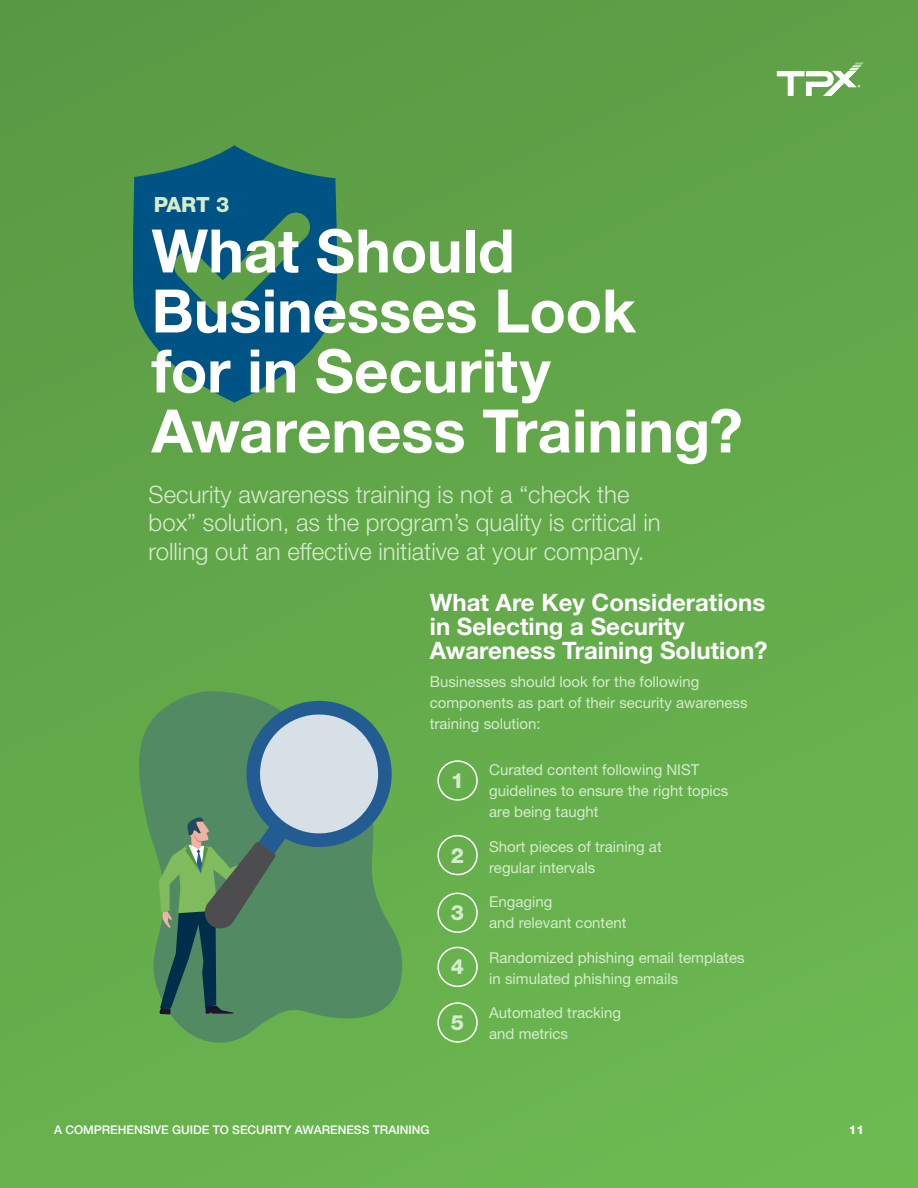
<style>
.page{position:relative;width:918px;height:1188px;background:#fff}
.page>*{position:absolute;margin:0;border:0;box-sizing:border-box;transform-origin:0 0}
.t1{font:700 60px/60px "Helvetica Neue LT Std";color:#fff}
.t2{font:300 24px/28.8px "Helvetica Neue LT Std";color:#d4eccc}
.t3{font:700 24px/24px "Helvetica Neue LT Std";color:#fff}
.t4{font:800 21px "Helvetica Neue LT Std";color:#d4eccc}
.t5{font:15px/21px "Helvetica Neue LT Std";color:#d4eccc}
.t6{font:500 12px "Helvetica Neue LT Std";color:#fff}
.t7{font:800 12px "Helvetica Neue LT Std";color:#fff}
</style>
<div class="page">
<div style="left:0;top:0;width:918px;height:1188px;background:linear-gradient(to right,#60a448,#66af4d)"></div>
<svg style="left:132px;top:145px;width:206px;height:258px;background:#1e6b70"></svg>
<div style="left:437px;top:760px;width:41px;height:41px;border:2px solid #fff;border-radius:50%"></div>
<div style="left:437px;top:835px;width:41px;height:40px;border:2px solid #fff;border-radius:50%"></div>
<div style="left:437px;top:947px;width:41px;height:40px;border:2px solid #fff;border-radius:50%"></div>
<div style="left:437px;top:1002px;width:41px;height:41px;border:2px solid #fff;border-radius:50%"></div>
<div style="left:437px;top:893px;width:41px;height:40px;border:2px solid #fff;border-radius:50%"></div>
<svg style="left:139px;top:691px;width:263px;height:352px;background:#60a552"></svg>
<svg style="left:159px;top:691px;width:233px;height:324px;background:#629276"></svg>
<svg style="left:755px;top:28px;width:128px;height:85px;background:#6daa57"></svg>
<h3 class="t4" style="left:154px;top:192px;width:77px">PART 3</h3>
<h1 class="t1" style="left:152px;top:220px;width:593px">What Should<br>Businesses Look<br>for in Security<br>Awareness Training?</h1>
<h2 class="t2" style="left:149px;top:479px;width:514px">Security awareness training is not a “check the box” solution, as the program’s quality is critical in rolling out an effective initiative at your company.</h2>
<h2 class="t3" style="left:430px;top:590px;width:339px">What Are Key Considerations in Selecting a Security<br>Awareness Training Solution?</h2>
<p class="t5" style="left:430px;top:671px;width:319px">Businesses should look for the following components as part of their security awareness training solution:</p>
<h3 class="t4" style="left:451px;top:768px;width:15px">1</h3>
<h3 class="t4" style="left:451px;top:843px;width:15px">2</h3>
<h3 class="t4" style="left:451px;top:900px;width:15px">3</h3>
<h3 class="t4" style="left:451px;top:954px;width:15px">4</h3>
<h3 class="t4" style="left:451px;top:1010px;width:15px">5</h3>
<p class="t5" style="left:489px;top:759px;width:241px">Curated content following NIST guidelines to ensure the right topics are being taught</p>
<p class="t5" style="left:489px;top:836px;width:174px">Short pieces of training at regular intervals</p>
<p class="t5" style="left:489px;top:891px;width:139px">Engaging<br>and relevant content</p>
<p class="t5" style="left:489px;top:947px;width:257px">Randomized phishing email templates in simulated phishing emails</p>
<p class="t5" style="left:489px;top:1002px;width:133px">Automated tracking and metrics</p>
<p class="t6" style="left:54px;top:1123px;width:377px">A COMPREHENSIVE GUIDE TO SECURITY AWARENESS TRAINING</p>
<p class="t7" style="left:849px;top:1123px;width:17px">11</p>
</div>
